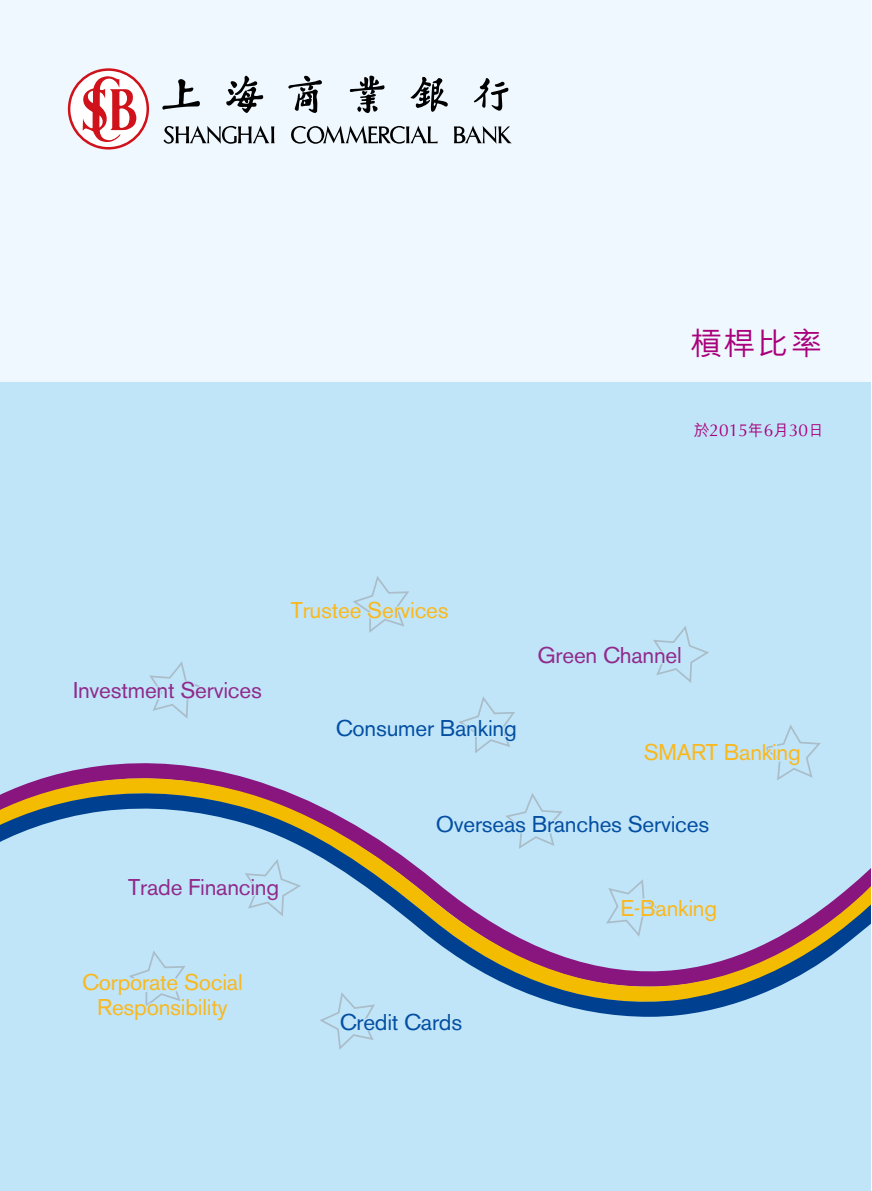
<style>
.page{position:relative;width:872px;height:1191px;background:#fff}
.page>*{position:absolute;margin:0;border:0;box-sizing:border-box;transform-origin:0 0}
.t1{font:500 31.5px "M Hei HK";color:#a9007b}
.t2{font:22.65px/25.2px "Akzidenz Grotesk BE";letter-spacing:-.01em;color:#f9b81f;text-align:center}
.t3{font:22.65px "Akzidenz Grotesk BE";letter-spacing:-.01em;color:#044fa2}
.t4{font:22.65px "Akzidenz Grotesk BE";letter-spacing:-.01em;color:#902b8b}
.t5{font:17.25px "Optima";color:#a9007b}
.s1{font-family:"M Hei HK";font-weight:500;font-size:15.75px}
</style>
<div class="page">
<div style="left:0;top:0;width:871px;height:1191px;background:#eff8fe"></div>
<div style="left:0;top:383px;width:871px;height:808px;background:#c0e5f9"></div>
<svg style="left:58px;top:763px;width:173px;height:11px;fill:#89167f"></svg>
<svg style="left:11px;top:774px;width:271px;height:16px"></svg>
<svg style="left:0;top:790px;width:871px;height:226px"></svg>
<svg style="left:319px;top:992px;width:143px;height:58px"></svg>
<svg style="left:766px;top:725px;width:55px;height:55px"></svg>
<svg style="left:653px;top:626px;width:56px;height:57px"></svg>
<svg style="left:606px;top:879px;width:111px;height:57px"></svg>
<svg style="left:353px;top:576px;width:56px;height:57px"></svg>
<svg style="left:459px;top:696px;width:56px;height:57px"></svg>
<svg style="left:149px;top:661px;width:53px;height:57px"></svg>
<svg style="left:436px;top:792px;width:273px;height:57px"></svg>
<svg style="left:127px;top:877px;width:56px;height:19px"></svg>
<svg style="left:189px;top:859px;width:112px;height:57px"></svg>
<svg style="left:81px;top:950px;width:162px;height:66px"></svg>
<svg style="left:68px;top:68px;width:81px;height:81px"></svg>
<svg style="left:162px;top:76px;width:350px;height:68px"></svg>
<h1 class="t1" style="left:690px;top:321px;width:133px">槓桿比率</h1>
<p class="t5" style="left:694px;top:420px;width:132px"><span class="s1">於</span>2015<span class="s1">年</span>6<span class="s1">月</span>30<span class="s1">日</span></p>
<p class="t4" style="left:73px;top:676px;width:190px">Investment Services</p>
<p class="t2" style="left:291px;top:598px;width:159px">Trustee Services</p>
<p class="t3" style="left:336px;top:714px;width:182px">Consumer Banking</p>
<p class="t4" style="left:537px;top:642px;width:146px">Green Channel</p>
<p class="t2" style="left:643px;top:740px;width:159px">SMART Banking</p>
<p class="t4" style="left:128px;top:873px;width:152px">Trade Financing</p>
<p class="t3" style="left:436px;top:810px;width:275px">Overseas Branches Services</p>
<p class="t2" style="left:620px;top:895px;width:98px">E-Banking</p>
<p class="t2" style="left:82px;top:970px;width:162px">Corporate Social<br>Responsibility</p>
<p class="t3" style="left:340px;top:1008px;width:124px">Credit Cards</p>
</div>
